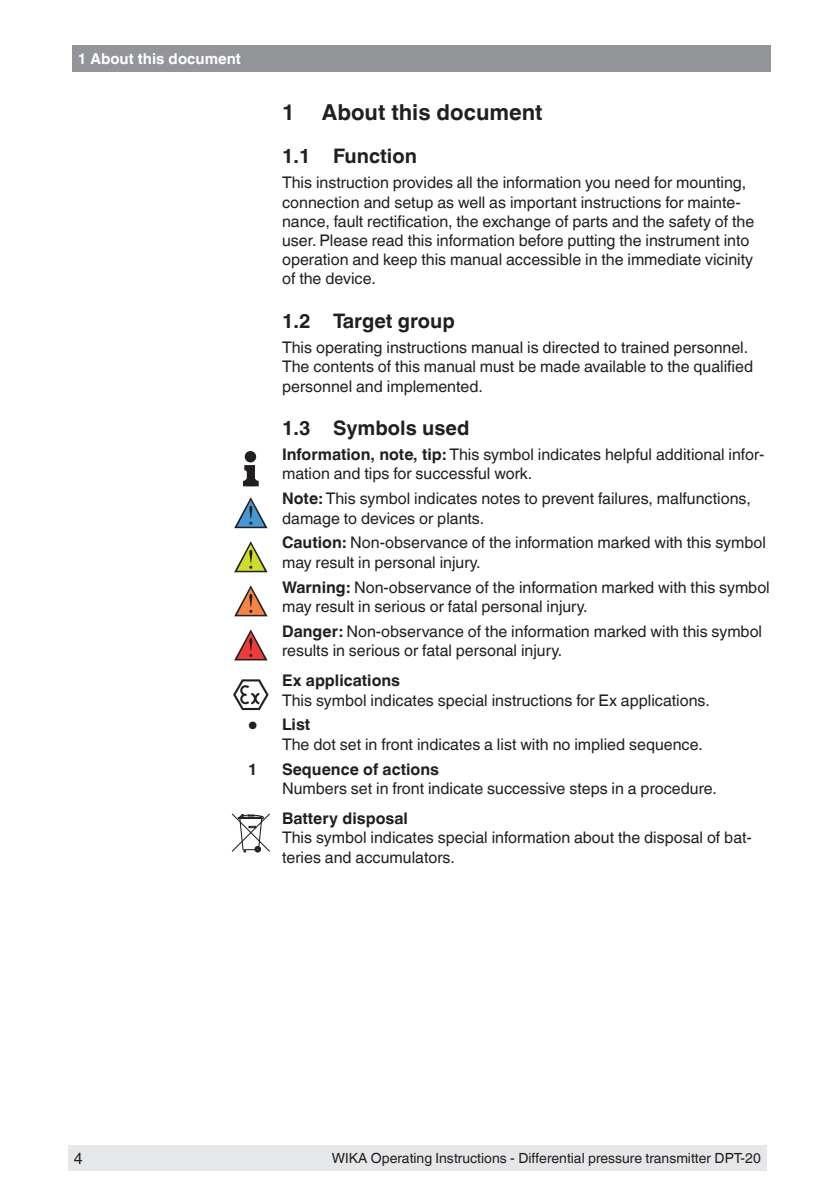
<style>
.page{position:relative;width:840px;height:1191px;background:#fff}
.page>*{position:absolute;margin:0;border:0;box-sizing:border-box;transform-origin:0 0}
.t1{font:700 22px "Helvetica Linotype";color:#231f20}
.t2{font:700 20px "Helvetica Linotype";color:#231f20}
.t3{font:16px/19.2px "Helvetica Linotype";color:#231f20}
.t4{font:700 16px "Helvetica Linotype";color:#231f20}
.t5{font:700 15px "Helvetica Linotype";color:#fff}
.t6{font:14px "Helvetica Linotype";color:#231f20}
.s1{font-weight:700}
.s2{font-weight:700;font-size:24px}
</style>
<div class="page">
<div style="left:68px;top:1145px;width:43px;height:26px;background:#e6e7e9"></div>
<div style="left:72px;top:45px;width:697px;height:27px;background:#939598"></div>
<div style="left:111px;top:1145px;width:655px;height:26px;background:#e6e7e9"></div>
<div style="left:245px;top:452px;width:10px;height:9px;background:#231f20;border-radius:50%"></div>
<div style="left:244px;top:451px;width:12px;height:11px;border:2px solid #231f20;border-radius:50%"></div>
<svg style="left:243px;top:465px;width:16px;height:21px"></svg>
<svg style="left:234px;top:497px;width:33px;height:31px"></svg>
<svg style="left:234px;top:541px;width:33px;height:31px"></svg>
<svg style="left:234px;top:585px;width:33px;height:31px"></svg>
<svg style="left:234px;top:629px;width:33px;height:31px"></svg>
<svg style="left:233px;top:679px;width:35px;height:31px"></svg>
<svg style="left:231px;top:813px;width:39px;height:39px"></svg>
<p class="t5" style="left:78px;top:50px;width:165px">1 About this document</p>
<h1 class="t1" style="left:282px;top:99px;width:262px">1 About this document</h1>
<p class="t2" style="left:282px;top:145px;width:136px">1.1 Function</p>
<p class="t3" style="left:282px;top:173px;width:473px">This instruction provides all the information you need for mounting, connection and setup as well as important instructions for mainte&shy;nance, fault rectification, the exchange of parts and the safety of the user. Please read this information before putting the instrument into operation and keep this manual accessible in the immediate vicinity of the device.</p>
<p class="t2" style="left:282px;top:309px;width:174px">1.2 Target group</p>
<p class="t3" style="left:282px;top:338px;width:472px">This operating instructions manual is directed to trained personnel.<br>The contents of this manual must be made available to the qualified personnel and implemented.</p>
<p class="t2" style="left:282px;top:417px;width:189px">1.3 Symbols used</p>
<p class="t3" style="left:282px;top:445px;width:483px"><span class="s1">Information, note, tip:</span> This symbol indicates helpful additional infor&shy;mation and tips for successful work.</p>
<p class="t3" style="left:282px;top:489px;width:470px"><span class="s1">Note:</span> This symbol indicates notes to prevent failures, malfunctions, damage to devices or plants.</p>
<p class="t3" style="left:282px;top:533px;width:485px"><span class="s1">Caution:</span> Non-observance of the information marked with this symbol may result in personal injury.</p>
<p class="t3" style="left:282px;top:577px;width:489px"><span class="s1">Warning:</span> Non-observance of the information marked with this symbol may result in serious or fatal personal injury.</p>
<p class="t3" style="left:282px;top:621px;width:481px"><span class="s1">Danger:</span> Non-observance of the information marked with this symbol results in serious or fatal personal injury.</p>
<p class="t4" style="left:282px;top:671px;width:119px">Ex applications</p>
<p class="t3" style="left:282px;top:690px;width:429px">This symbol indicates special instructions for Ex applications.</p>
<p class="t3" style="left:282px;top:715px;width:422px;text-indent:-34px"><span class="s2">•</span> <span class="s1">List<br></span>The dot set in front indicates a list with no implied sequence.</p>
<p class="t4" style="left:248px;top:759px;width:11px">1</p>
<p class="t4" style="left:282px;top:759px;width:158px">Sequence of actions</p>
<p class="t3" style="left:282px;top:780px;width:436px">Numbers set in front indicate successive steps in a procedure.</p>
<p class="t4" style="left:282px;top:809px;width:127px">Battery disposal</p>
<p class="t3" style="left:282px;top:828px;width:471px">This symbol indicates special information about the disposal of bat&shy;teries and accumulators.</p>
<p class="t3" style="left:74px;top:1150px;width:10px">4</p>
<p class="t6" style="left:331px;top:1150px;width:430px">WIKA Operating Instructions - Differential pressure transmitter DPT-20</p>
</div>
